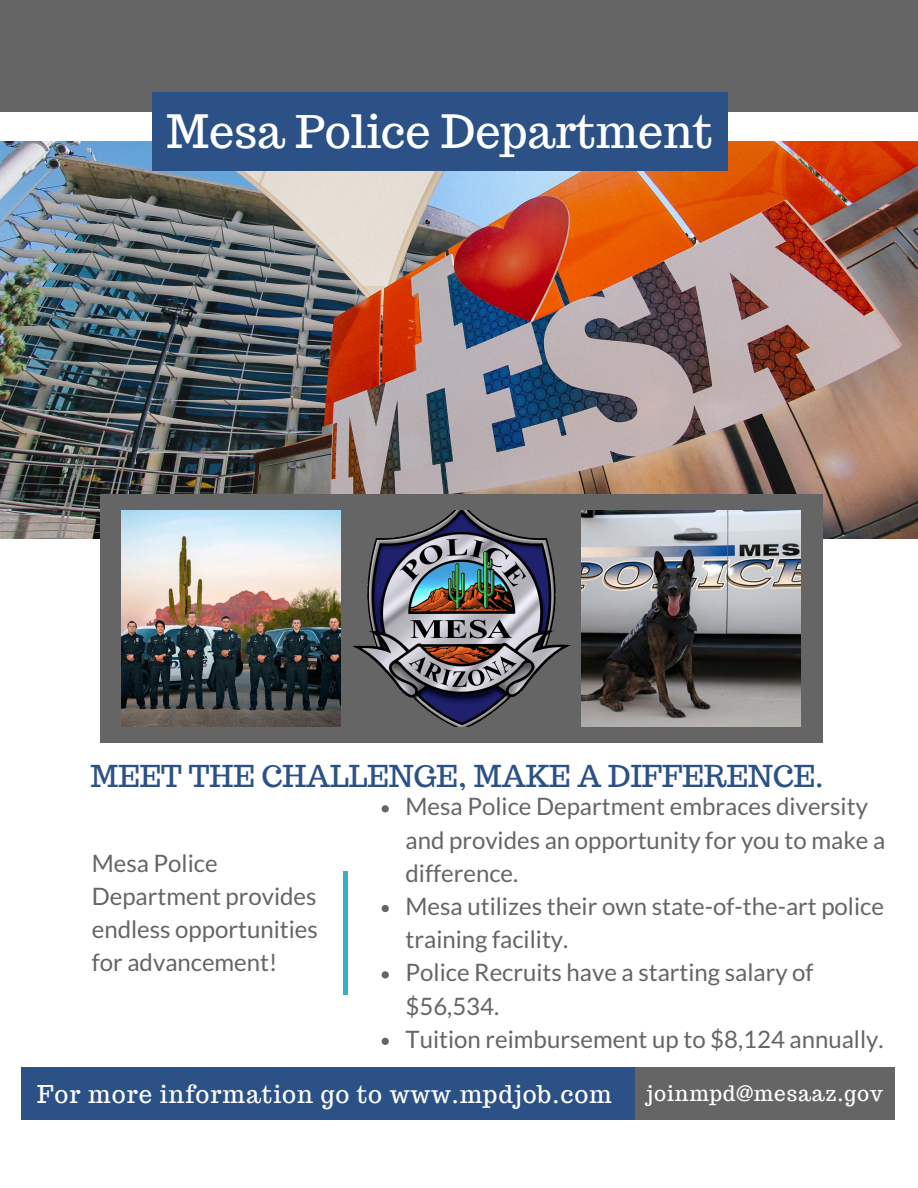
<style>
.page{position:relative;width:918px;height:1188px;background:#fff}
.page>*{position:absolute;margin:0;border:0;box-sizing:border-box;transform-origin:0 0}
.t1{font:45px "Trocchi";color:#fff}
.t2{font:29.55px "Trocchi";color:#2b5187}
.t3{font:24px/33.2px "Lato";color:#656565}
.t4{font:24px "Trocchi";letter-spacing:.04em;color:#fff}
.t5{font:20.85px "Trocchi";letter-spacing:.04em;color:#fff}
</style>
<div class="page">
<img style="left:0;top:141px;width:918px;height:398px">
<div style="left:0;top:0;width:918px;height:111px;background:#656565"></div>
<svg style="left:382px;top:805px;width:7px;height:7px"></svg>
<svg style="left:382px;top:905px;width:7px;height:7px"></svg>
<svg style="left:382px;top:971px;width:7px;height:8px"></svg>
<svg style="left:382px;top:1038px;width:7px;height:7px"></svg>
<div style="left:21px;top:1067px;width:613px;height:53px;background:#2b5187"></div>
<div style="left:635px;top:1067px;width:260px;height:53px;background:#656565"></div>
<div style="left:152px;top:92px;width:576px;height:79px;background:#2b5187"></div>
<hr style="left:344px;top:871px;width:4px;height:124px;background:#34b1c7">
<div style="left:100px;top:494px;width:722px;height:248px;background:#656565"></div>
<img style="left:121px;top:510px;width:220px;height:216px">
<img style="left:352px;top:510px;width:218px;height:216px">
<img style="left:582px;top:510px;width:219px;height:216px">
<h1 class="t1" style="left:167px;top:102px;width:548px">Mesa Police Department</h1>
<p class="t2" style="left:91px;top:757px;width:734px">MEET THE CHALLENGE, MAKE A DIFFERENCE.</p>
<p class="t3" style="left:406px;top:789px;width:481px">Mesa Police Department embraces diversity and provides an opportunity for you to make a difference.<br>Mesa utilizes their own state-of-the-art police training facility.<br>Police Recruits have a starting salary of $56,534.<br>Tuition reimbursement up to $8,124 annually.</p>
<p class="t4" style="left:37px;top:1078px;width:576px">For more information go to www.mpdjob.com</p>
<p class="t5" style="left:647px;top:1080px;width:238px">joinmpd@mesaaz.gov</p>
<p class="t3" style="left:92px;top:847px;width:228px">Mesa Police<br>Department provides endless opportunities for advancement!</p>
</div>
